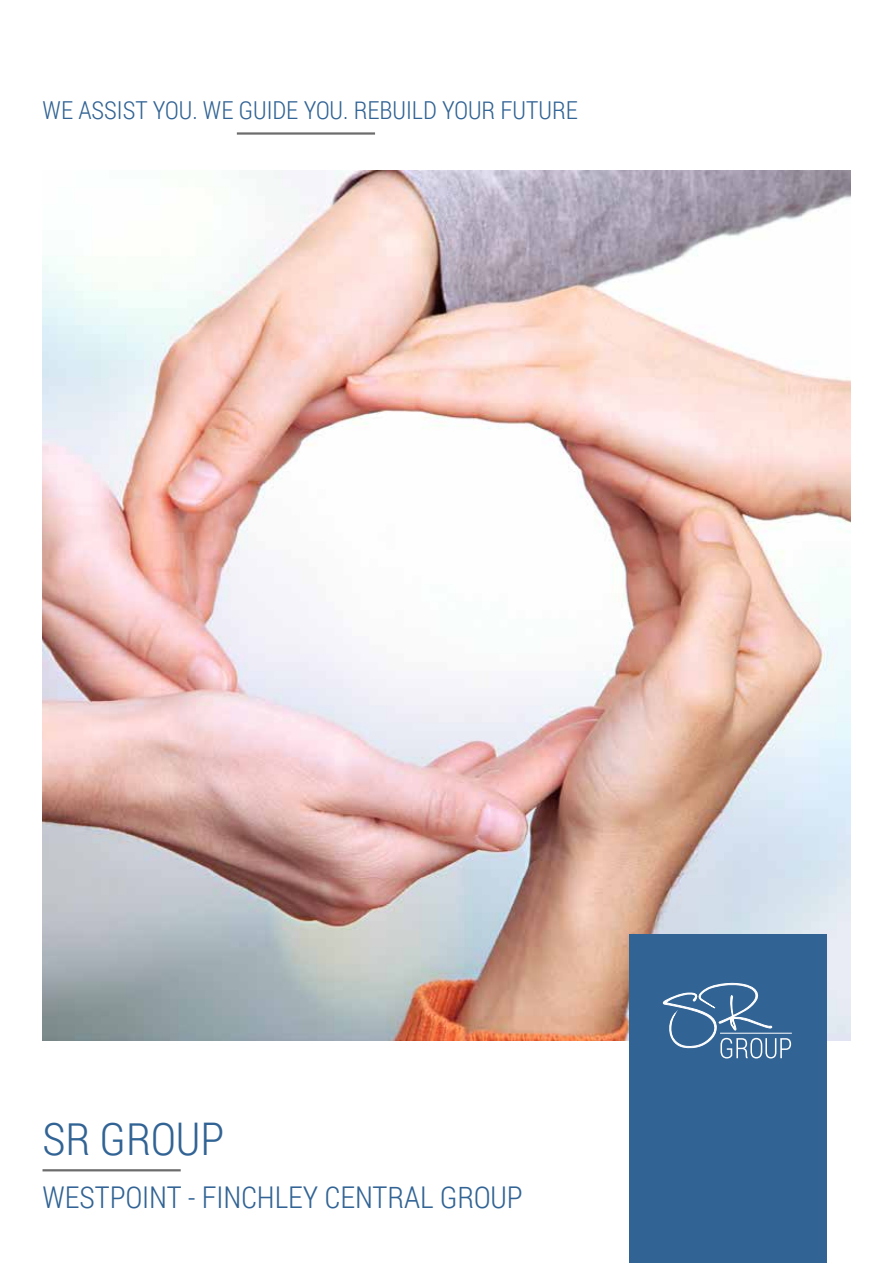
<style>
.page{position:relative;width:893px;height:1263px;background:#fff}
.page>*{position:absolute;margin:0;border:0;box-sizing:border-box;transform-origin:0 0}
.t1{font:300 45px "Roboto Condensed";color:#316394}
.t2{font:300 30px "Roboto Condensed";color:#316394}
.t3{font:300 24.75px "Roboto Condensed";color:#316394}
</style>
<div class="page">
<img style="left:43px;top:170px;width:807px;height:871px">
<div style="left:629px;top:934px;width:198px;height:329px;background:#316394"></div>
<svg style="left:662px;top:982px;width:130px;height:77px"></svg>
<hr style="left:720px;top:1033px;width:72px;height:1px;background:#fff">
<hr style="left:237px;top:132px;width:138px;height:3px;background:#6c6c6c">
<hr style="left:43px;top:1169px;width:138px;height:2px;background:#6c6c6c">
<p class="t3" style="left:43px;top:94px;width:537px">WE ASSIST YOU. WE GUIDE YOU. REBUILD YOUR FUTURE</p>
<h1 class="t1" style="left:43px;top:1108px;width:183px">SR GROUP</h1>
<p class="t2" style="left:43px;top:1176px;width:482px">WESTPOINT - FINCHLEY CENTRAL GROUP</p>
</div>
